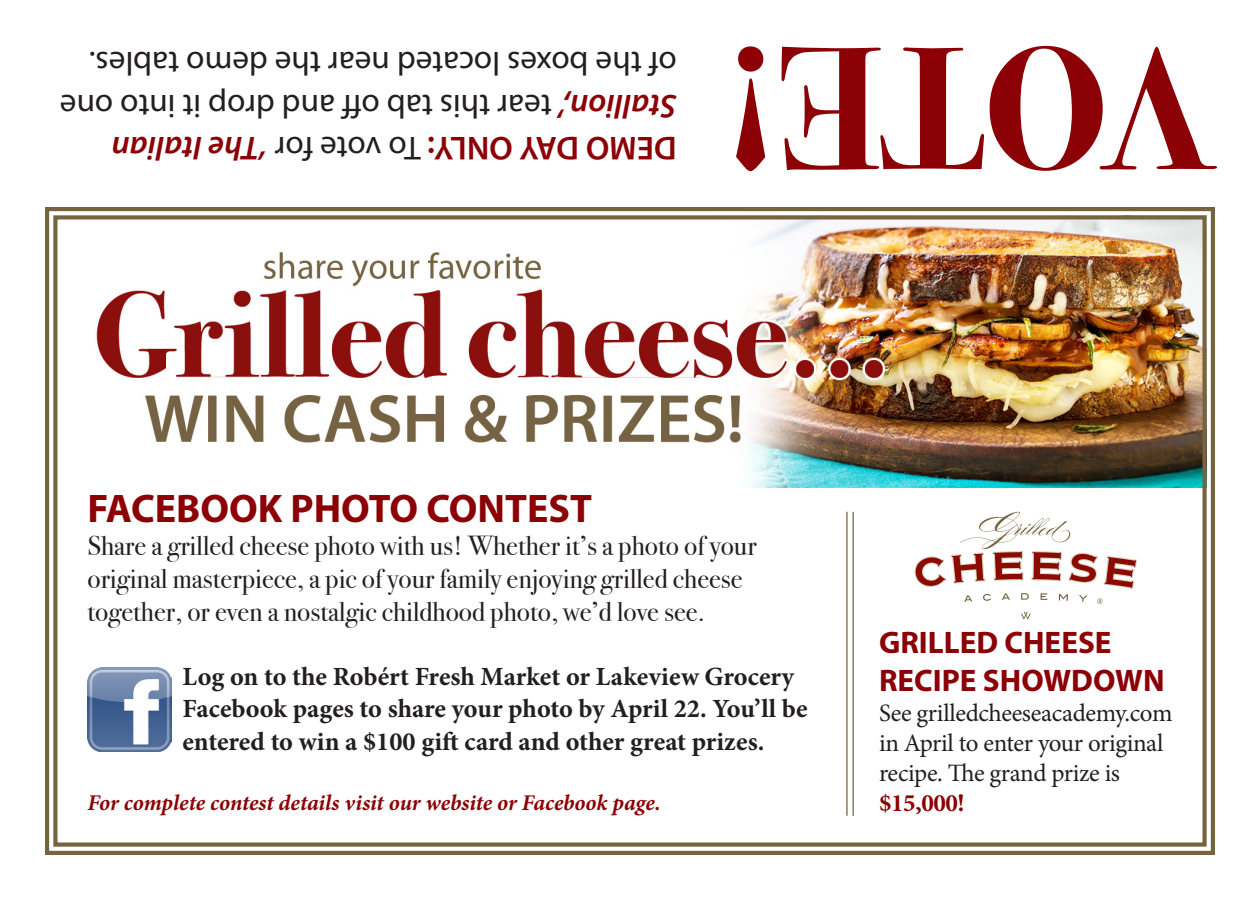
<style>
.page{position:relative;width:1260px;height:900px;background:#fff}
.page>*{position:absolute;margin:0;border:0;box-sizing:border-box;transform-origin:0 0}
.t1{font:700 175px "Bodoni Svty Two OSITCTT";color:#8b0105}
.t2{font:700 40px "Myriad Pro";color:#8b0105}
.t3{font:33.25px/42.5px "Myriad Pro";color:#231f20}
.t4{font:700 31.25px/37.5px "Myriad Pro";color:#8b0105}
.t5{font:27.5px/33px "Bodoni Svty Two ITCTT";color:#231f20}
.t6{font:700 26.25px/32.2px "Minion Pro";color:#231f20}
.t7{font:25px/30px "Minion Pro";letter-spacing:-.015em;color:#231f20}
.t8{font:italic 700 22.5px "Minion Pro";letter-spacing:-.005em;color:#8b0105}
.s1{font-weight:600;color:#8b0105}
.s2{font-weight:600;font-style:italic;color:#8b0105}
.s3{font-weight:700;color:#8b0105}
</style>
<div class="page">
<img style="left:45px;top:207px;width:1170px;height:648px">
<div style="left:53px;top:215px;width:1154px;height:632px;border:4px solid #766340"></div>
<hr style="left:853px;top:512px;width:1px;height:304px;background:#766340">
<hr style="left:846px;top:512px;width:2px;height:304px;background:#766340">
<svg style="left:1021px;top:612px;width:10px;height:8px"></svg>
<svg style="left:915px;top:512px;width:222px;height:92px"></svg>
<img style="left:88px;top:667px;width:84px;height:84px">
<p class="t3" style="left:677px;top:170px;width:618px;rotate:-180deg"><span class="s1">DEMO DAY ONLY:</span> To vote for <span class="s2">‘The Italian<br>Stallion,’</span> tear this tab off and drop it into one of the boxes located near the demo tables.</p>
<p class="t1" style="left:1208px;top:210px;width:485px;rotate:-180deg">VOTE!</p>
<p class="t2" style="left:88px;top:482px;width:506px">FACEBOOK PHOTO CONTEST</p>
<p class="t5" style="left:88px;top:526px;width:671px">Share a grilled cheese photo with us! Whether it’s a photo of your original masterpiece, a pic of your family enjoying grilled cheese together, or even a nostalgic childhood photo, we’d love see.</p>
<p class="t6" style="left:182px;top:660px;width:627px">Log on to the Robért Fresh Market or Lakeview Grocery<br>Facebook pages to share your photo by April 22. You’ll be entered to win a $100 gift card and other great prizes.</p>
<p class="t8" style="left:88px;top:787px;width:575px">For complete contest details visit our website or Facebook page.</p>
<p class="t4" style="left:879px;top:623px;width:287px">GRILLED CHEESE<br>RECIPE SHOWDOWN</p>
<p class="t7" style="left:879px;top:698px;width:295px">See grilledcheeseacademy.com in April to enter your original recipe. The grand prize is <span class="s3">$15,000!</span></p>
</div>
